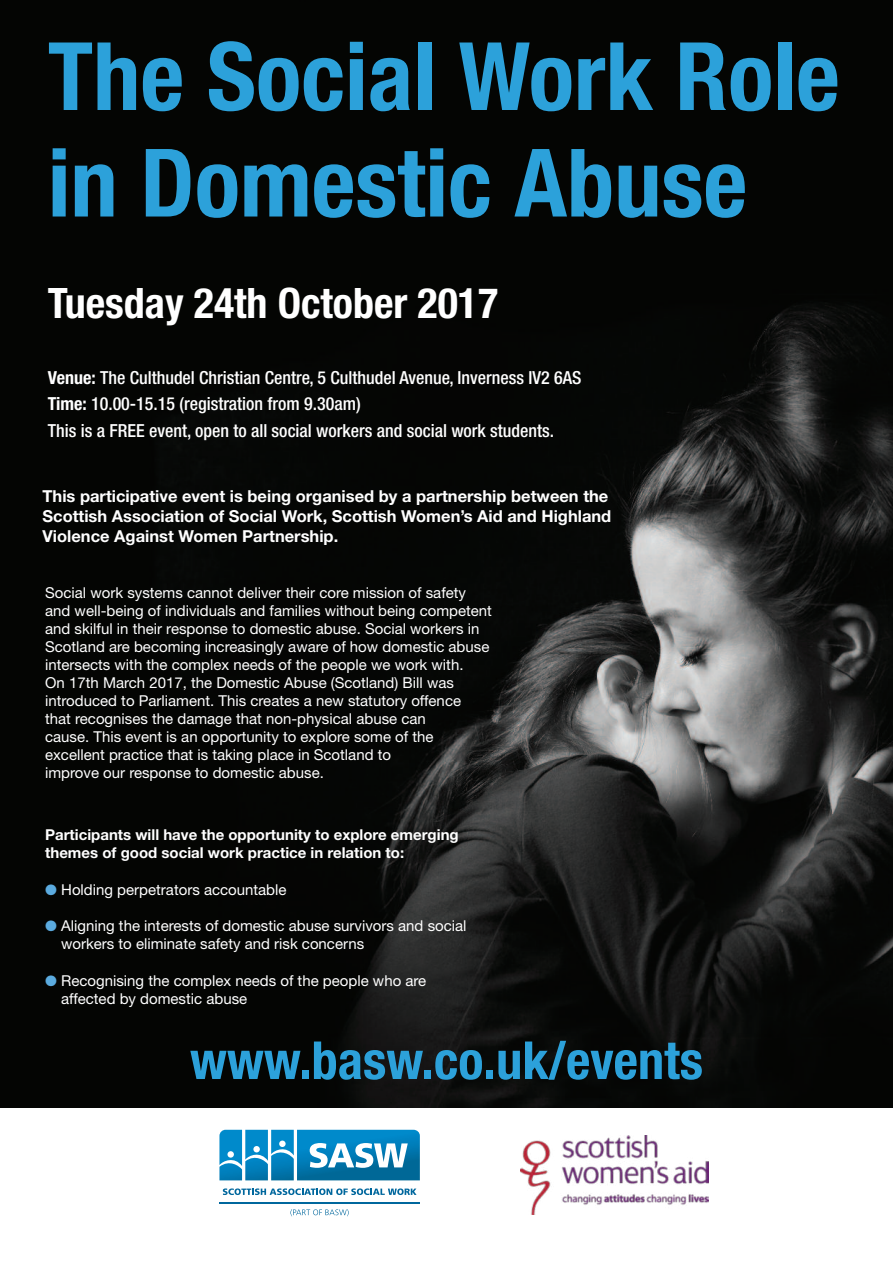
<style>
.page{position:relative;width:893px;height:1263px;background:#fff}
.page>*{position:absolute;margin:0;border:0;box-sizing:border-box;transform-origin:0 0}
.t1{font:700 condensed 94.5px/106.5px "Helvetica Neue LT Std";color:#2ca1da}
.t2{font:700 condensed 52.5px "Helvetica Neue LT Std";color:#2ca1da}
.t3{font:700 condensed 42px "Helvetica Neue LT Std";color:#fff}
.t4{font:500 condensed 18px/26.4px "Helvetica Neue LT Std";color:#fff}
.t5{font:700 16.5px/19.8px "Helvetica Neue LT Std";color:#fff}
.t6{font:15px/18px "Helvetica Neue LT Std";color:#fff}
.t7{font:700 15px/18px "Helvetica Neue LT Std";color:#fff}
.s1{font-weight:700}
.s2{color:#5babdf}
</style>
<div class="page">
<img style="left:0;top:0;width:893px;height:1107px">
<hr style="left:219px;top:1202px;width:201px;height:1px;background:#00679d">
<svg style="left:219px;top:1130px;width:201px;height:50px"></svg>
<svg style="left:223px;top:1188px;width:194px;height:7px"></svg>
<svg style="left:290px;top:1209px;width:59px;height:7px"></svg>
<img style="left:520px;top:1135px;width:189px;height:79px">
<h1 class="t1" style="left:48px;top:31px;width:793px">The Social Work Role in Domestic Abuse</h1>
<h3 class="t3" style="left:48px;top:288px;width:452px">Tuesday 24th October 2017</h3>
<p class="t4" style="left:48px;top:366px;width:535px"><span class="s1">Venue:</span> The Culthudel Christian Centre, 5 Culthudel Avenue, Inverness IV2 6AS<br><span class="s1">Time:</span> 10.00-15.15 (registration from 9.30am)<br>This is a FREE event, open to all social workers and social work students.</p>
<p class="t5" style="left:43px;top:488px;width:570px">This participative event is being organised by a partnership between the<br>Scottish Association of Social Work, Scottish Women’s Aid and Highland<br>Violence Against Women Partnership.</p>
<p class="t6" style="left:45px;top:585px;width:448px">Social work systems cannot deliver their core mission of safety and well-being of individuals and families without being competent and skilful in their response to domestic abuse. Social workers in Scotland are becoming increasingly aware of how domestic abuse intersects with the complex needs of the people we work with.<br>On 17th March 2017, the Domestic Abuse (Scotland) Bill was introduced to Parliament. This creates a new statutory offence<br>that recognises the damage that non-physical abuse can<br>cause. This event is an opportunity to explore some of the excellent practice that is taking place in Scotland to<br>improve our response to domestic abuse.</p>
<p class="t7" style="left:45px;top:827px;width:415px">Participants will have the opportunity to explore emerging themes of good social work practice in relation to:</p>
<p class="t6" style="left:45px;top:882px;width:243px"><span class="s2">●</span> Holding perpetrators accountable</p>
<p class="t6" style="left:61px;top:918px;width:407px;text-indent:-16px"><span class="s2">●</span> Aligning the interests of domestic abuse survivors and social workers to eliminate safety and risk concerns</p>
<p class="t6" style="left:61px;top:973px;width:367px;text-indent:-16px"><span class="s2">●</span> Recognising the complex needs of the people who are affected by domestic abuse</p>
<h2 class="t2" style="left:190px;top:1041px;width:515px">www.basw.co.uk/events</h2>
</div>
